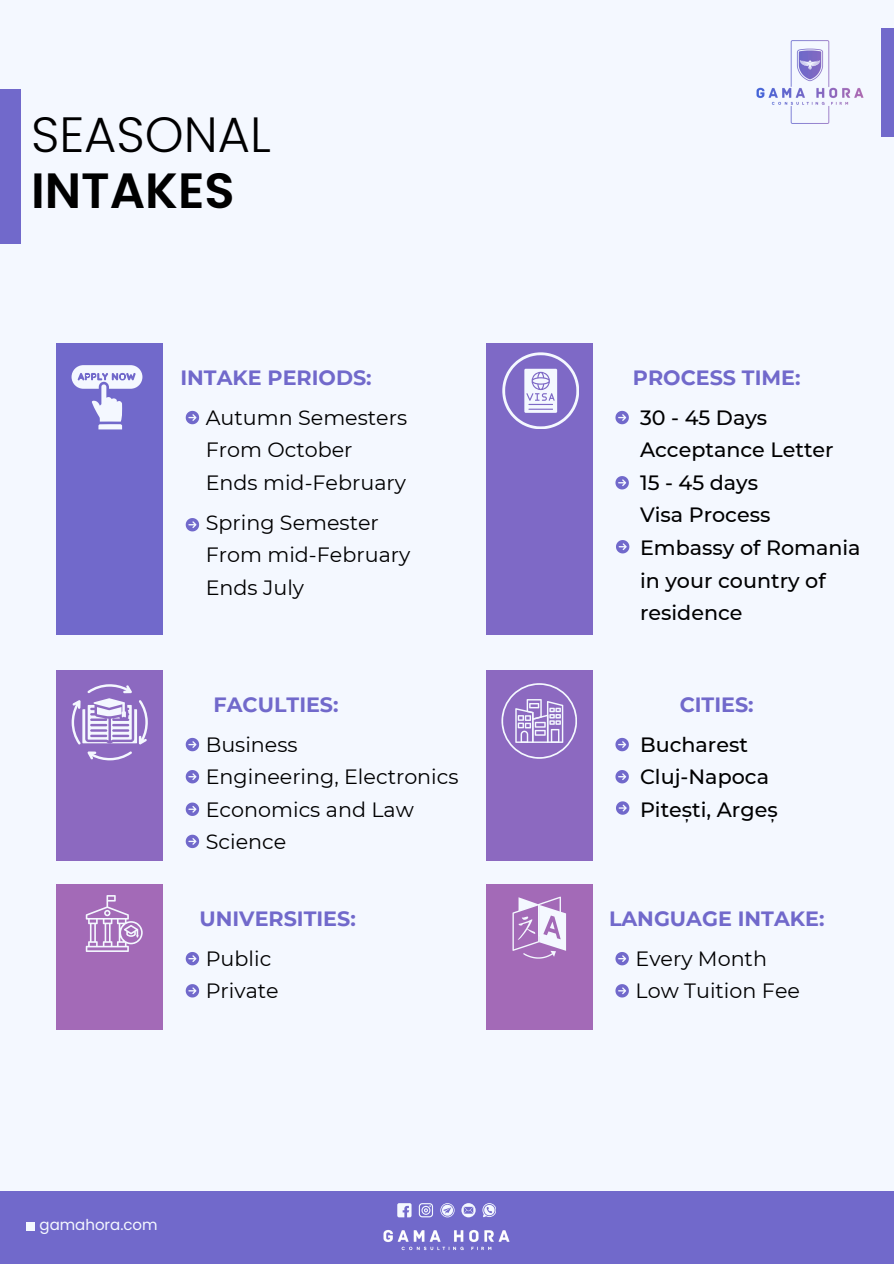
<style>
.page{position:relative;width:894px;height:1264px;background:#fff}
.page>*{position:absolute;margin:0;border:0;box-sizing:border-box;transform-origin:0 0}
.t1{font:300 49.5px "Poppins";color:#000}
.t2{font:600 49.5px "Poppins";color:#000}
.t3{font:20.7px/32.7px "Montserrat";color:#000}
.t4{font:500 20.7px/32.7px "Montserrat";color:#000}
.t5{font:700 20.7px "Montserrat";color:#7169cb}
.t6{font:15px "Poppins";color:#f4f8ff}
</style>
<div class="page">
<div style="left:0;top:0;width:893px;height:1263px;background:#f4f8ff"></div>
<div style="left:56px;top:343px;width:106px;height:291px;background:#7169cb"></div>
<svg style="left:71px;top:365px;width:71px;height:64px"></svg>
<svg style="left:186px;top:411px;width:13px;height:13px"></svg>
<div style="left:486px;top:343px;width:106px;height:291px;background:#7e69c6"></div>
<svg style="left:615px;top:411px;width:13px;height:13px"></svg>
<div style="left:56px;top:670px;width:106px;height:190px;background:#8c69c0"></div>
<svg style="left:186px;top:738px;width:13px;height:13px"></svg>
<svg style="left:186px;top:770px;width:13px;height:13px"></svg>
<svg style="left:502px;top:352px;width:76px;height:77px"></svg>
<svg style="left:71px;top:684px;width:77px;height:76px"></svg>
<svg style="left:186px;top:802px;width:13px;height:14px"></svg>
<svg style="left:186px;top:834px;width:13px;height:14px"></svg>
<svg style="left:615px;top:476px;width:13px;height:13px"></svg>
<svg style="left:186px;top:518px;width:13px;height:13px"></svg>
<svg style="left:616px;top:540px;width:13px;height:13px"></svg>
<div style="left:486px;top:670px;width:106px;height:190px;background:#8c69c0"></div>
<svg style="left:615px;top:738px;width:13px;height:13px"></svg>
<svg style="left:615px;top:770px;width:13px;height:13px"></svg>
<svg style="left:616px;top:801px;width:13px;height:13px"></svg>
<svg style="left:501px;top:683px;width:75px;height:75px"></svg>
<div style="left:56px;top:884px;width:106px;height:146px;background:#a36ab7"></div>
<svg style="left:186px;top:952px;width:13px;height:13px"></svg>
<svg style="left:186px;top:984px;width:13px;height:13px"></svg>
<svg style="left:86px;top:895px;width:57px;height:57px"></svg>
<div style="left:486px;top:884px;width:106px;height:146px;background:#a36ab7"></div>
<svg style="left:615px;top:952px;width:13px;height:13px"></svg>
<svg style="left:615px;top:984px;width:13px;height:13px"></svg>
<svg style="left:512px;top:896px;width:54px;height:62px"></svg>
<img style="left:756px;top:40px;width:108px;height:84px">
<div style="left:881px;top:28px;width:12px;height:108px;background:#7169cb"></div>
<div style="left:0;top:89px;width:21px;height:155px;background:#7169cb"></div>
<div style="left:0;top:1190px;width:893px;height:73px;background:#7169cb"></div>
<img style="left:383px;top:1230px;width:127px;height:21px">
<svg style="left:397px;top:1203px;width:14px;height:14px"></svg>
<svg style="left:418px;top:1203px;width:15px;height:14px"></svg>
<svg style="left:440px;top:1203px;width:14px;height:14px"></svg>
<svg style="left:461px;top:1203px;width:14px;height:14px"></svg>
<svg style="left:482px;top:1203px;width:14px;height:14px"></svg>
<div style="left:26px;top:1221px;width:8px;height:9px;background:#f4f8ff"></div>
<h3 class="t1" style="left:31px;top:100px;width:241px">SEASONAL</h3>
<p class="t2" style="left:31px;top:156px;width:205px">INTAKES</p>
<h2 class="t5" style="left:180px;top:364px;width:193px">INTAKE PERIODS:</h2>
<h1 class="t3" style="left:206px;top:401px;width:203px">Autumn Semesters<br>From October</h1>
<p class="t3" style="left:206px;top:466px;width:202px">Ends mid-February</p>
<p class="t3" style="left:206px;top:506px;width:206px">Spring Semester<br>From mid-February</p>
<p class="t3" style="left:206px;top:571px;width:100px">Ends July</p>
<h3 class="t5" style="left:213px;top:691px;width:126px">FACULTIES:</h3>
<p class="t3" style="left:206px;top:727px;width:254px">Business<br>Engineering, Electronics<br>Economics and Law</p>
<h5 class="t3" style="left:206px;top:825px;width:82px">Science</h5>
<p class="t5" style="left:199px;top:905px;width:158px">UNIVERSITIES:</p>
<p class="t3" style="left:206px;top:941px;width:67px">Public</p>
<p class="t3" style="left:206px;top:974px;width:74px">Private</p>
<p class="t6" style="left:40px;top:1214px;width:120px">gamahora.com</p>
<p class="t5" style="left:632px;top:364px;width:169px">PROCESS TIME:</p>
<p class="t4" style="left:639px;top:401px;width:195px">30 - 45 Days<br>Acceptance Letter<br>15 - 45 days<br>Visa Process</p>
<p class="t4" style="left:639px;top:531px;width:222px">Embassy of Romania in your country of residence</p>
<h5 class="t5" style="left:679px;top:691px;width:75px">CITIES:</h5>
<p class="t4" style="left:639px;top:727px;width:130px">Bucharest<br>Cluj-Napoca</p>
<h3 class="t4" style="left:639px;top:793px;width:139px">Pitești, Argeș</h3>
<p class="t5" style="left:608px;top:905px;width:217px">LANGUAGE INTAKE:</p>
<h5 class="t3" style="left:635px;top:941px;width:133px">Every Month</h5>
<p class="t3" style="left:635px;top:974px;width:166px">Low Tuition Fee</p>
</div>
